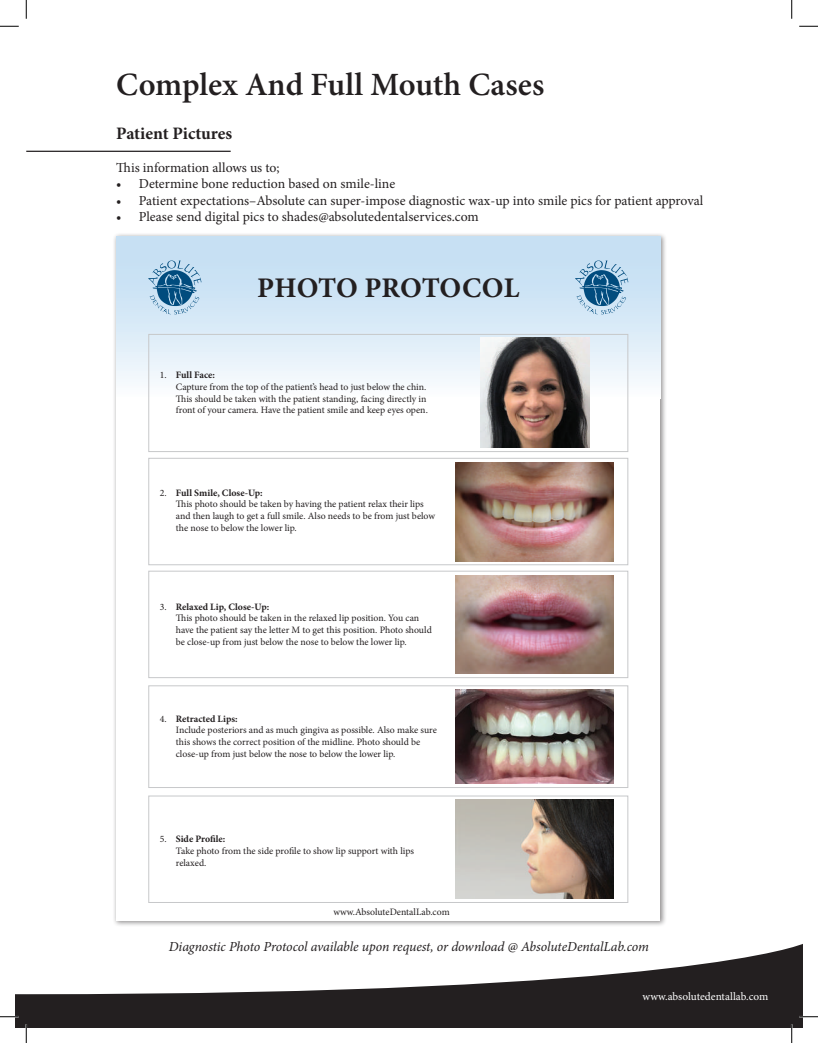
<style>
.page{position:relative;width:818px;height:1043px;background:#fff}
.page>*{position:absolute;margin:0;border:0;box-sizing:border-box;transform-origin:0 0}
.t1{font:600 32.5px "Minion Pro";color:#231f20}
.t2{font:700 28.38px "Minion Pro";letter-spacing:-.005em;color:#231f20}
.t3{font:700 17.5px "Minion Pro";letter-spacing:-.005em;color:#231f20}
.t4{font:13.75px "Minion Pro";color:#231f20}
.t5{font:italic 13.75px "Minion Pro";letter-spacing:-.01em;color:#231f20}
.t6{font:11.25px "Minion Pro";color:#fff}
.t7{font:9.75px/11.8px "Minion Pro";letter-spacing:-.005em;color:#231f20}
.s1{font-weight:700}
</style>
<div class="page">
<svg style="left:15px;top:944px;width:787px;height:84px;fill:#231f20"></svg>
<hr style="left:26px;top:151px;width:205px;height:1px;background:#231f20">
<div style="left:112px;top:232px;width:554px;height:694px;background:#231f20;opacity:.5"></div>
<div style="left:116px;top:236px;width:544px;height:684px;background:#fff"></div>
<div style="left:116px;top:236px;width:544px;height:163px;background:linear-gradient(to bottom,#bddbf1,#f7fbfd)"></div>
<svg style="left:148px;top:260px;width:53px;height:54px;background:#80aac8"></svg>
<svg style="left:575px;top:260px;width:53px;height:54px;background:#80aac8"></svg>
<img style="left:480px;top:337px;width:109px;height:111px">
<img style="left:455px;top:463px;width:158px;height:98px">
<img style="left:455px;top:575px;width:158px;height:98px">
<img style="left:455px;top:689px;width:158px;height:94px">
<img style="left:455px;top:799px;width:158px;height:99px">
<div style="left:148px;top:334px;width:480px;height:118px;border:1px solid #c7c8ca"></div>
<div style="left:148px;top:458px;width:480px;height:107px;border:1px solid #c7c8ca"></div>
<div style="left:148px;top:570px;width:480px;height:108px;border:1px solid #c7c8ca"></div>
<div style="left:148px;top:685px;width:480px;height:103px;border:1px solid #c7c8ca"></div>
<div style="left:148px;top:795px;width:480px;height:108px;border:1px solid #c7c8ca"></div>
<svg style="left:0;top:25px;width:19px;height:2px"></svg>
<svg style="left:799px;top:25px;width:19px;height:2px"></svg>
<svg style="left:0;top:1015px;width:19px;height:2px"></svg>
<svg style="left:799px;top:1015px;width:19px;height:2px"></svg>
<svg style="left:25px;top:0;width:2px;height:19px"></svg>
<svg style="left:25px;top:1024px;width:2px;height:18px"></svg>
<svg style="left:791px;top:0;width:1px;height:19px"></svg>
<svg style="left:790px;top:1024px;width:2px;height:18px"></svg>
<h1 class="t1" style="left:116px;top:62px;width:429px">Complex And Full Mouth Cases</h1>
<h3 class="t3" style="left:116px;top:121px;width:117px">Patient Pictures</h3>
<h3 class="t4" style="left:116px;top:158px;width:165px">This information allows us to;</h3>
<h3 class="t4" style="left:116px;top:175px;width:280px">• Determine bone reduction based on smile-line</h3>
<h3 class="t4" style="left:116px;top:191px;width:588px">• Patient expectations–Absolute can super-impose diagnostic wax-up into smile pics for patient approval</h3>
<h3 class="t4" style="left:116px;top:208px;width:364px">• Please send digital pics to shades@absolutedentalservices.com</h3>
<h2 class="t2" style="left:257px;top:267px;width:263px">PHOTO PROTOCOL</h2>
<p class="t7" style="left:176px;top:369px;width:253px;text-indent:-16px">1. <span class="s1">Full Face:<br></span>Capture from the top of the patient’s head to just below the chin.<br>This should be taken with the patient standing, facing directly in front of your camera. Have the patient smile and keep eyes open.</p>
<p class="t7" style="left:176px;top:486px;width:261px;text-indent:-16px">2. <span class="s1">Full Smile, Close-Up:<br></span>This photo should be taken by having the patient relax their lips and then laugh to get a full smile. Also needs to be from just below the nose to below the lower lip.</p>
<p class="t7" style="left:176px;top:600px;width:257px;text-indent:-16px">3. <span class="s1">Relaxed Lip, Close-Up:<br></span>This photo should be taken in the relaxed lip position. You can have the patient say the letter M to get this position. Photo should be close-up from just below the nose to below the lower lip.</p>
<p class="t7" style="left:176px;top:712px;width:262px;text-indent:-16px">4. <span class="s1">Retracted Lips:<br></span>Include posteriors and as much gingiva as possible. Also make sure this shows the correct position of the midline. Photo should be close-up from just below the nose to below the lower lip.</p>
<p class="t7" style="left:176px;top:833px;width:240px;text-indent:-16px">5. <span class="s1">Side Profile:<br></span>Take photo from the side profile to show lip support with lips relaxed.</p>
<p class="t7" style="left:333px;top:906px;width:118px">www.AbsoluteDentalLab.com</p>
<h3 class="t5" style="left:169px;top:936px;width:481px">Diagnostic Photo Protocol available upon request, or download @ AbsoluteDentalLab.com</h3>
<p class="t6" style="left:642px;top:988px;width:127px">www.absolutedentallab.com</p>
</div>
